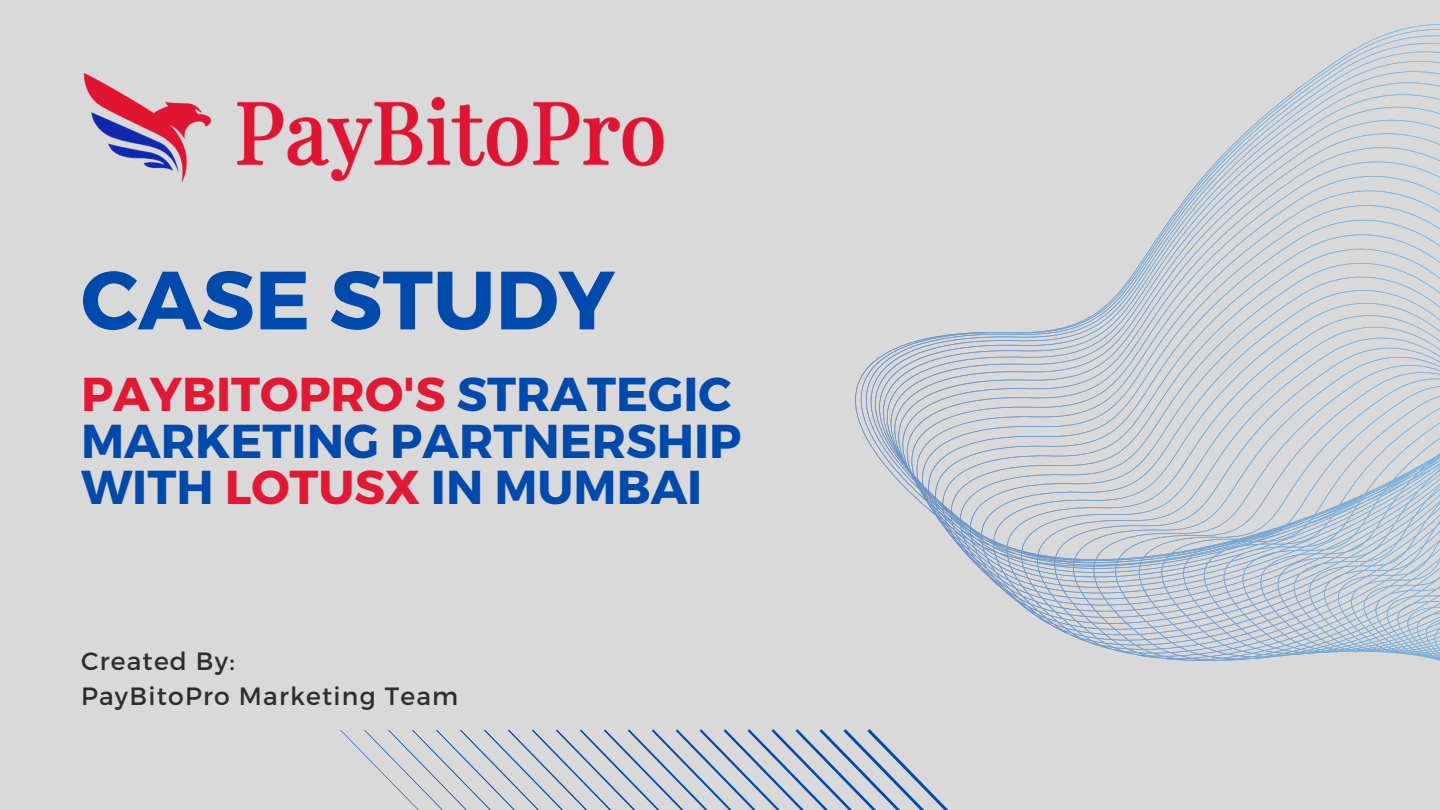
<style>
.page{position:relative;width:1440px;height:810px;background:#d9d9d9}
.page>*{position:absolute;margin:0;border:0;box-sizing:border-box;transform-origin:0 0}
.t1{font:700 82.5px "Montserrat";color:#004aad}
.t2{font:700 47.5px/46.5px "Montserrat";color:#004aad}
.t3{font:25px "Montserrat";letter-spacing:.05em;color:#2e2e2e}
.s1{color:#e31835}
</style>
<div class="page">
<svg style="left:855px;top:24px;width:585px;height:637px"></svg>
<svg style="left:340px;top:729px;width:609px;height:81px"></svg>
<img style="left:83px;top:72px;width:581px;height:110px">
<p class="t1" style="left:81px;top:246px;width:535px">CASE STUDY</p>
<p class="t2" style="left:81px;top:369px;width:662px"><span class="s1">PAYBITOPRO'S</span> STRATEGIC<br>MARKETING PARTNERSHIP<br>WITH <span class="s1">LOTUSX</span> IN MUMBAI</p>
<h1 class="t3" style="left:81px;top:645px;width:155px">Created By:</h1>
<h2 class="t3" style="left:81px;top:679px;width:379px">PayBitoPro Marketing Team</h2>
</div>
